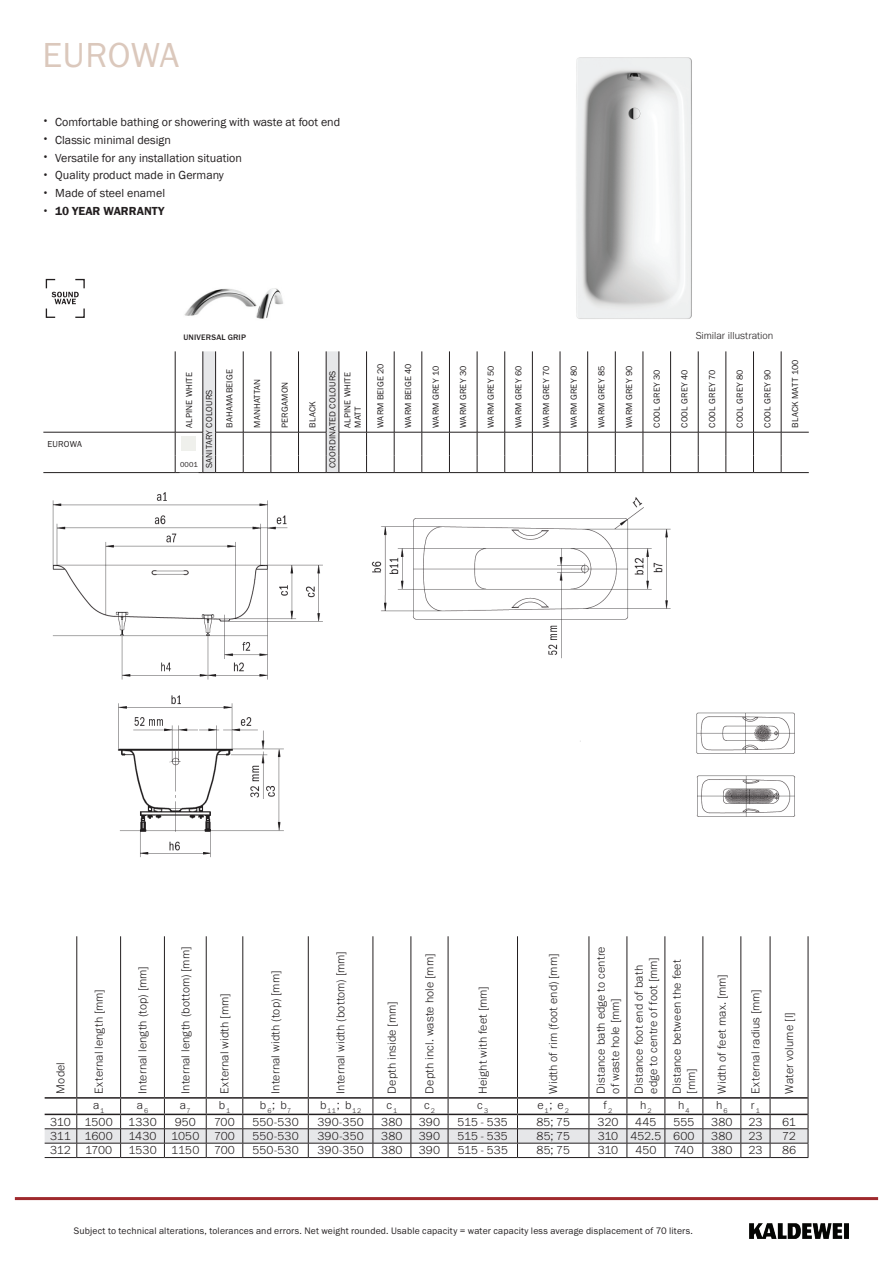
<style>
.page{position:relative;width:893px;height:1263px;background:#fff}
.page>*{position:absolute;margin:0;border:0;box-sizing:border-box;transform-origin:0 0}
.t1{font:36px "Franklin Gothic URW Boo";letter-spacing:.01em;color:#dbc8bc}
.t2{font:300 12px/14.4px "Franklin Gothic URW";letter-spacing:.01em;color:#231f20}
.t3{font:12px "Franklin Gothic";color:#231f20}
.t4{font:600 12px "Franklin Gothic";color:#231f20}
.t5{font:300 10.5px "Franklin Gothic URW";color:#231f20}
.t6{font:9.75px "Franklin Gothic URW Boo";letter-spacing:.015em;color:#231f20}
.t7{font:9px/15px "Franklin Gothic URW Boo";letter-spacing:.02em;color:#231f20;text-align:right}
.t8{font:500 8.25px "Franklin Gothic URW";letter-spacing:.025em;color:#231f20}
.t9{font:7.5px "Franklin Gothic URW Boo";color:#231f20}
.t10{font:300 7.05px "Franklin Gothic URW";color:#231f20}
.s1{font-weight:500;font-stretch:condensed;font-size:9.3px}
</style>
<div class="page">
<img style="left:749px;top:1224px;width:100px;height:14px">
<hr style="left:15px;top:1197px;width:863px;height:3px;background:#9f292d">
<img style="left:576px;top:57px;width:116px;height:262px">
<svg style="left:45px;top:278px;width:40px;height:40px"></svg>
<img style="left:52px;top:492px;width:744px;height:366px">
<hr style="left:76px;top:936px;width:1px;height:161px;background:#231f20">
<hr style="left:120px;top:936px;width:1px;height:161px;background:#231f20">
<hr style="left:164px;top:936px;width:1px;height:161px;background:#231f20">
<hr style="left:206px;top:936px;width:1px;height:161px;background:#231f20">
<hr style="left:242px;top:936px;width:1px;height:161px;background:#231f20">
<hr style="left:308px;top:936px;width:1px;height:161px;background:#231f20">
<hr style="left:373px;top:936px;width:1px;height:161px;background:#231f20">
<hr style="left:411px;top:936px;width:1px;height:161px;background:#231f20">
<hr style="left:448px;top:936px;width:1px;height:161px;background:#231f20">
<hr style="left:517px;top:936px;width:1px;height:161px;background:#231f20">
<hr style="left:589px;top:936px;width:1px;height:161px;background:#231f20">
<hr style="left:627px;top:936px;width:1px;height:161px;background:#231f20">
<hr style="left:665px;top:936px;width:1px;height:161px;background:#231f20">
<hr style="left:703px;top:936px;width:1px;height:161px;background:#231f20">
<hr style="left:741px;top:936px;width:1px;height:161px;background:#231f20">
<hr style="left:770px;top:936px;width:1px;height:161px;background:#231f20">
<hr style="left:808px;top:936px;width:1px;height:162px;background:#231f20">
<svg style="left:45px;top:1097px;width:764px;height:61px"></svg>
<hr style="left:43px;top:472px;width:132px;height:1px;background:#231f20">
<hr style="left:43px;top:432px;width:132px;height:1px;background:#231f20">
<svg style="left:175px;top:351px;width:634px;height:123px"></svg>
<div style="left:181px;top:436px;width:15px;height:15px;background:#eff0ec"></div>
<img style="left:184px;top:288px;width:99px;height:31px">
<h1 class="t1" style="left:43px;top:32px;width:139px">EUROWA</h1>
<p class="t3" style="left:43px;top:114px;width:299px"><span class="s1">•</span> Comfortable bathing or showering with waste at foot end</p>
<p class="t3" style="left:43px;top:132px;width:130px"><span class="s1">•</span> Classic minimal design</p>
<p class="t3" style="left:43px;top:150px;width:201px"><span class="s1">•</span> Versatile for any installation situation</p>
<p class="t3" style="left:43px;top:168px;width:183px"><span class="s1">•</span> Quality product made in Germany</p>
<p class="t3" style="left:43px;top:186px;width:124px"><span class="s1">•</span> Made of steel enamel</p>
<p class="t4" style="left:43px;top:204px;width:123px"><span class="s1">•</span> 10 YEAR WARRANTY</p>
<p class="t7" style="left:48px;top:436px;width:36px">EUROWA</p>
<p class="t8" style="left:184px;top:332px;width:64px">UNIVERSAL GRIP</p>
<p class="t7" style="left:181px;top:428px;width:57px;rotate:-90deg">ALPINE WHITE</p>
<p class="t9" style="left:180px;top:459px;width:19px">0001</p>
<p class="t7" style="left:202px;top:468px;width:80px;rotate:-90deg">SANITARY COLOURS</p>
<p class="t7" style="left:222px;top:428px;width:60px;rotate:-90deg">BAHAMABEIGE</p>
<p class="t7" style="left:249px;top:428px;width:51px;rotate:-90deg">MANHATTAN</p>
<p class="t7" style="left:277px;top:428px;width:48px;rotate:-90deg">PERGAMON</p>
<p class="t7" style="left:305px;top:428px;width:28px;rotate:-90deg">BLACK</p>
<p class="t7" style="left:325px;top:468px;width:99px;rotate:-90deg">COORDINATED COLOURS<br>ALPINE WHITE</p>
<p class="t7" style="left:350px;top:428px;width:23px;rotate:-90deg">MATT</p>
<p class="t5" style="left:696px;top:329px;width:79px">Similar illustration</p>
<p class="t7" style="left:373px;top:428px;width:66px;rotate:-90deg">WARM BEIGE 20</p>
<p class="t7" style="left:400px;top:428px;width:66px;rotate:-90deg">WARM BEIGE 40</p>
<p class="t7" style="left:428px;top:428px;width:64px;rotate:-90deg">WARM GREY 10</p>
<p class="t7" style="left:456px;top:428px;width:64px;rotate:-90deg">WARM GREY 30</p>
<p class="t7" style="left:483px;top:428px;width:64px;rotate:-90deg">WARM GREY 50</p>
<p class="t7" style="left:511px;top:428px;width:64px;rotate:-90deg">WARM GREY 60</p>
<p class="t7" style="left:539px;top:428px;width:63px;rotate:-90deg">WARM GREY 70</p>
<p class="t7" style="left:566px;top:428px;width:64px;rotate:-90deg">WARM GREY 80</p>
<p class="t7" style="left:594px;top:428px;width:64px;rotate:-90deg">WARM GREY 85</p>
<p class="t7" style="left:621px;top:428px;width:64px;rotate:-90deg">WARM GREY 90</p>
<p class="t7" style="left:649px;top:428px;width:60px;rotate:-90deg">COOL GREY 30</p>
<p class="t7" style="left:677px;top:428px;width:60px;rotate:-90deg">COOL GREY 40</p>
<p class="t7" style="left:704px;top:428px;width:60px;rotate:-90deg">COOL GREY 70</p>
<p class="t7" style="left:732px;top:428px;width:60px;rotate:-90deg">COOL GREY 80</p>
<p class="t7" style="left:760px;top:428px;width:60px;rotate:-90deg">COOL GREY 90</p>
<p class="t7" style="left:787px;top:428px;width:70px;rotate:-90deg">BLACK MATT 100</p>
<p class="t2" style="left:53px;top:1093px;width:33px;rotate:-90deg">Model</p>
<p class="t2" style="left:91px;top:1093px;width:106px;rotate:-90deg">External length [mm]</p>
<p class="t2" style="left:135px;top:1093px;width:129px;rotate:-90deg">Internal length (top) [mm]</p>
<p class="t2" style="left:178px;top:1093px;width:148px;rotate:-90deg">Internal length (bottom) [mm]</p>
<p class="t2" style="left:217px;top:1093px;width:101px;rotate:-90deg">External width [mm]</p>
<p class="t2" style="left:268px;top:1093px;width:124px;rotate:-90deg">Internal width (top) [mm]</p>
<p class="t2" style="left:333px;top:1093px;width:144px;rotate:-90deg">Internal width (bottom) [mm]</p>
<p class="t2" style="left:384px;top:1093px;width:94px;rotate:-90deg">Depth inside [mm]</p>
<p class="t2" style="left:422px;top:1093px;width:141px;rotate:-90deg">Depth incl. waste hole [mm]</p>
<p class="t2" style="left:475px;top:1093px;width:109px;rotate:-90deg">Height with feet [mm]</p>
<p class="t2" style="left:546px;top:1093px;width:141px;rotate:-90deg">Width of rim (foot end) [mm]</p>
<p class="t2" style="left:593px;top:1093px;width:149px;rotate:-90deg">Distance bath edge to centre of waste hole [mm]</p>
<p class="t2" style="left:631px;top:1093px;width:138px;rotate:-90deg">Distance foot end of bath edge to centre of foot [mm]</p>
<p class="t2" style="left:669px;top:1093px;width:136px;rotate:-90deg">Distance between the feet [mm]</p>
<p class="t2" style="left:714px;top:1093px;width:121px;rotate:-90deg">Width of feet max. [mm]</p>
<p class="t2" style="left:748px;top:1093px;width:106px;rotate:-90deg">External radius [mm]</p>
<p class="t2" style="left:782px;top:1093px;width:83px;rotate:-90deg">Water volume [l]</p>
<p class="t2" style="left:93px;top:1098px;width:13px">a<sub>1</sub></p>
<p class="t2" style="left:137px;top:1098px;width:13px">a<sub>6</sub></p>
<p class="t2" style="left:180px;top:1098px;width:12px">a<sub>7</sub></p>
<p class="t2" style="left:219px;top:1098px;width:13px">b<sub>1</sub></p>
<p class="t2" style="left:260px;top:1098px;width:33px">b<sub>6</sub>; b<sub>7</sub></p>
<p class="t10" style="left:320px;top:1107px;width:43px"><sup>b</sup>11<sup>;</sup> <sup>b</sup>12</p>
<p class="t2" style="left:387px;top:1098px;width:12px">c<sub>1</sub></p>
<p class="t2" style="left:424px;top:1098px;width:12px">c<sub>2</sub></p>
<p class="t2" style="left:477px;top:1098px;width:13px">c<sub>3</sub></p>
<p class="t2" style="left:537px;top:1098px;width:33px">e<sub>1</sub>; e<sub>2</sub></p>
<p class="t2" style="left:603px;top:1098px;width:10px">f<sub>2</sub></p>
<p class="t2" style="left:640px;top:1098px;width:13px">h<sub>2</sub></p>
<p class="t2" style="left:678px;top:1098px;width:13px">h<sub>4</sub></p>
<p class="t2" style="left:716px;top:1098px;width:13px">h<sub>6</sub></p>
<p class="t2" style="left:751px;top:1098px;width:11px">r<sub>1</sub></p>
<p class="t2" style="left:50px;top:1114px;width:64px">310 1500</p>
<p class="t2" style="left:128px;top:1114px;width:30px">1330</p>
<p class="t2" style="left:175px;top:1114px;width:23px">950</p>
<p class="t2" style="left:214px;top:1114px;width:22px">700</p>
<p class="t2" style="left:252px;top:1114px;width:48px">550-530</p>
<p class="t2" style="left:317px;top:1114px;width:48px">390-350</p>
<p class="t2" style="left:381px;top:1114px;width:23px">380</p>
<p class="t2" style="left:419px;top:1114px;width:23px">390</p>
<p class="t2" style="left:458px;top:1114px;width:52px">515 - 535</p>
<p class="t2" style="left:536px;top:1114px;width:35px">85; 75</p>
<p class="t2" style="left:597px;top:1114px;width:23px">320</p>
<p class="t2" style="left:635px;top:1114px;width:23px">445</p>
<p class="t2" style="left:673px;top:1114px;width:23px">555</p>
<p class="t2" style="left:711px;top:1114px;width:23px">380</p>
<p class="t2" style="left:748px;top:1114px;width:16px">23</p>
<p class="t2" style="left:782px;top:1114px;width:15px">61</p>
<p class="t2" style="left:50px;top:1128px;width:64px">311 1600</p>
<p class="t2" style="left:128px;top:1128px;width:108px">1430 1050 700</p>
<p class="t2" style="left:252px;top:1128px;width:48px">550-530</p>
<p class="t2" style="left:317px;top:1128px;width:48px">390-350</p>
<p class="t2" style="left:381px;top:1128px;width:23px">380</p>
<p class="t2" style="left:419px;top:1128px;width:23px">390</p>
<p class="t2" style="left:458px;top:1128px;width:52px">515 - 535</p>
<p class="t2" style="left:536px;top:1128px;width:35px">85; 75</p>
<p class="t2" style="left:598px;top:1128px;width:98px">310 452.5 600</p>
<p class="t2" style="left:711px;top:1128px;width:23px">380</p>
<p class="t2" style="left:748px;top:1128px;width:16px">23</p>
<p class="t2" style="left:782px;top:1128px;width:15px">72</p>
<p class="t2" style="left:50px;top:1143px;width:64px">312 1700</p>
<p class="t2" style="left:128px;top:1143px;width:108px">1530 1150 700</p>
<p class="t2" style="left:252px;top:1143px;width:48px">550-530</p>
<p class="t2" style="left:317px;top:1143px;width:48px">390-350</p>
<p class="t2" style="left:381px;top:1143px;width:23px">380</p>
<p class="t2" style="left:419px;top:1143px;width:23px">390</p>
<p class="t2" style="left:458px;top:1143px;width:52px">515 - 535</p>
<p class="t2" style="left:536px;top:1143px;width:35px">85; 75</p>
<p class="t2" style="left:598px;top:1143px;width:22px">310</p>
<p class="t2" style="left:635px;top:1143px;width:23px">450</p>
<p class="t2" style="left:674px;top:1143px;width:22px">740</p>
<p class="t2" style="left:711px;top:1143px;width:23px">380</p>
<p class="t2" style="left:748px;top:1143px;width:16px">23</p>
<p class="t2" style="left:782px;top:1143px;width:16px">86</p>
<p class="t6" style="left:74px;top:1225px;width:620px">Subject to technical alterations, tolerances and errors. Net weight rounded. Usable capacity = water capacity less average displacement of 70 liters.</p>
</div>
